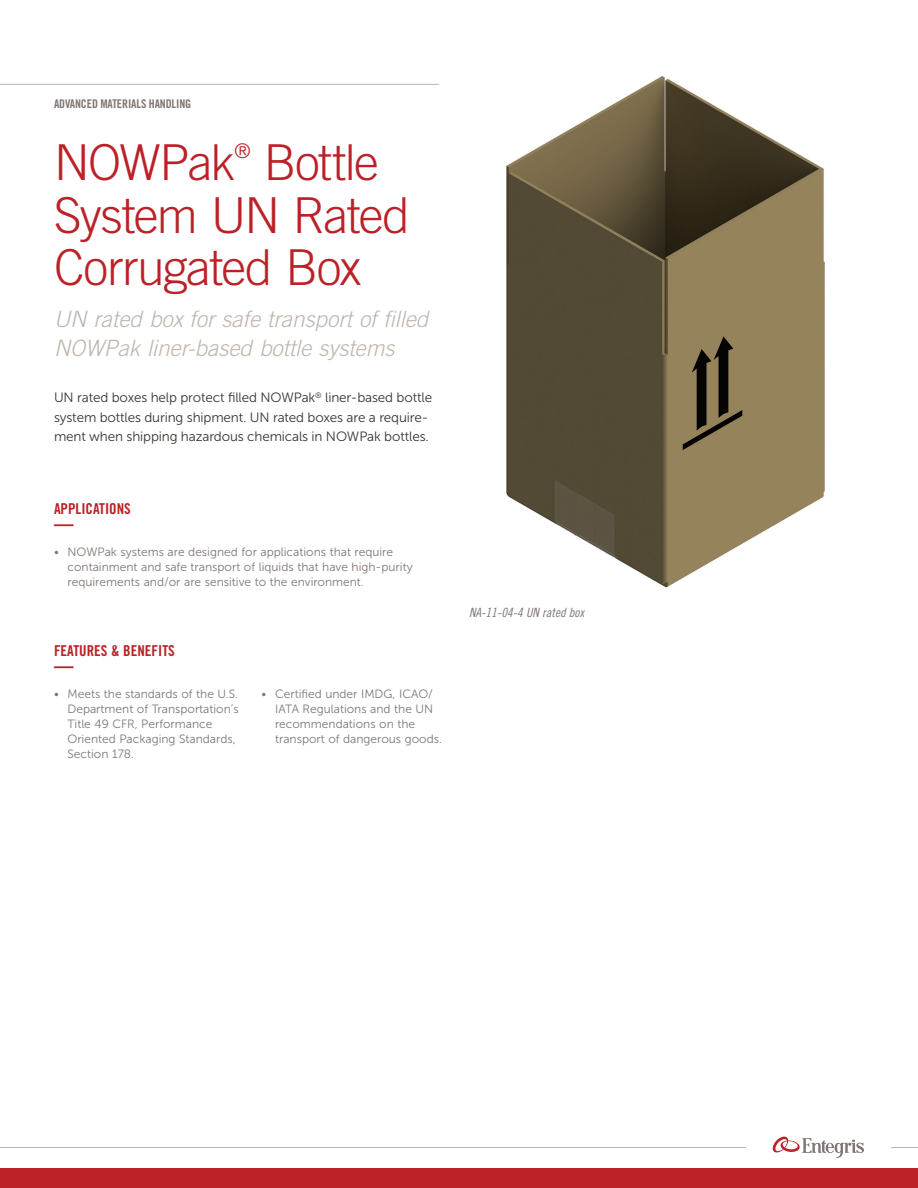
<style>
.page{position:relative;width:918px;height:1188px;background:#fff}
.page>*{position:absolute;margin:0;border:0;box-sizing:border-box;transform-origin:0 0}
.t1{font:300 49.5px/52.5px "Trade Gothic LT Std";letter-spacing:-.03em;color:#bb2127}
.t2{font:italic 300 22.5px/28.5px "Trade Gothic LT Std";color:#c0b5ae}
.t3{font:700 expanded 20.25px "Trade Gothic LT Std";color:#bb2127;scale:.96 1}
.t4{font:300 20.25px "Trade Gothic LT Std";color:#bb2127}
.t5{font:15px "Trade Gothic LT Std Bd Cn 20";color:#bb2127}
.t6{font:13.5px/19.5px "Museo Sans 300";letter-spacing:-.01em;color:#38352f}
.t7{font:12.75px "Trade Gothic LT Std Cn 18 Obl";letter-spacing:.005em;color:#7e7672}
.t8{font:12px/15px "Museo Sans 300";color:#7e7672}
.t9{font:12px "Trade Gothic LT Std Bd Cn 20";letter-spacing:-.01em;color:#7e7672}
</style>
<div class="page">
<div style="left:0;top:1168px;width:918px;height:20px;background:#bb2127"></div>
<hr style="left:0;top:84px;width:439px;height:1px;background:#c0b5ae">
<svg style="left:891px;top:1147px;width:27px;height:1px"></svg>
<hr style="left:0;top:1147px;width:746px;height:1px;background:#c0b5ae">
<svg style="left:773px;top:1137px;width:91px;height:21px"></svg>
<img style="left:506px;top:76px;width:319px;height:512px">
<p class="t9" style="left:54px;top:97px;width:139px">ADVANCED MATERIALS HANDLING</p>
<h1 class="t1" style="left:54px;top:136px;width:183px">NOWPak</h1>
<h3 class="t4" style="left:234px;top:139px;width:18px">®</h3>
<h1 class="t1" style="left:54px;top:136px;width:358px;text-indent:210px">Bottle<br>System UN Rated<br>Corrugated Box</h1>
<h2 class="t2" style="left:54px;top:305px;width:376px">UN rated box for safe transport of filled<br>NOWPak liner-based bottle systems</h2>
<p class="t6" style="left:54px;top:388px;width:380px">UN rated boxes help protect filled NOWPak<sup>®</sup> liner-based bottle system bottles during shipment. UN rated boxes are a require&shy;ment when shipping hazardous chemicals in NOWPak bottles.</p>
<p class="t5" style="left:54px;top:500px;width:78px">APPLICATIONS</p>
<h3 class="t3" style="left:54px;top:510px;width:22px">—</h3>
<p class="t8" style="left:68px;top:544px;width:347px;text-indent:-14px">• NOWPak systems are designed for applications that require containment and safe transport of liquids that have high-purity requirements and/or are sensitive to the environment.</p>
<p class="t5" style="left:54px;top:642px;width:122px">FEATURES &amp; BENEFITS</p>
<h3 class="t3" style="left:54px;top:652px;width:22px">—</h3>
<p class="t8" style="left:68px;top:686px;width:173px;text-indent:-14px">• Meets the standards of the U.S.<br>Department of Transportation’s<br>Title 49 CFR, Performance<br>Oriented Packaging Standards,<br>Section 178.</p>
<p class="t8" style="left:275px;top:686px;width:169px;text-indent:-14px">• Certified under IMDG, ICAO/<br>IATA Regulations and the UN recommendations on the transport of dangerous goods.</p>
<p class="t7" style="left:469px;top:605px;width:116px">NA-11-04-4 UN rated box</p>
</div>
